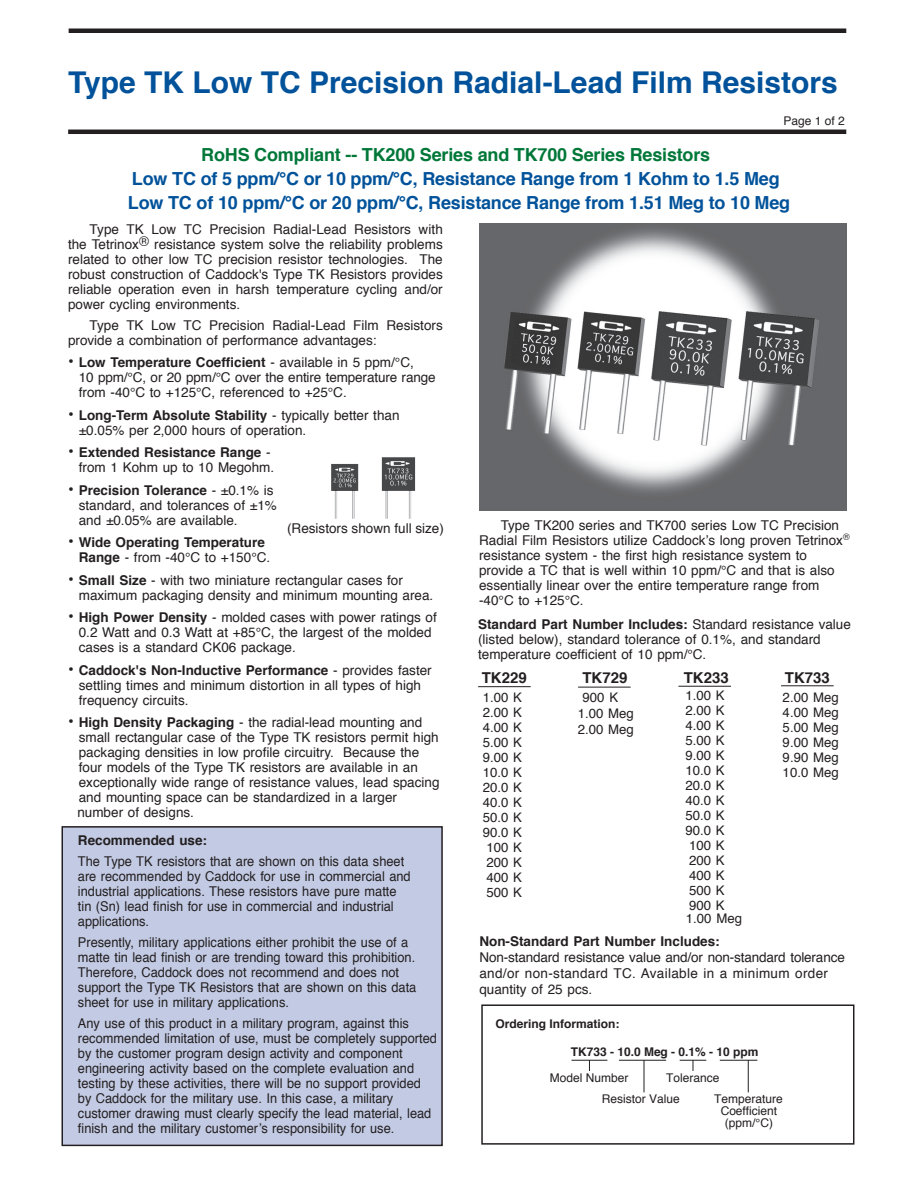
<style>
.page{position:relative;width:918px;height:1188px;background:#fff}
.page>*{position:absolute;margin:0;border:0;box-sizing:border-box;transform-origin:0 0}
.t1{font:700 30px "Helvetica";color:#01529a}
.t2{font:700 18px "Helvetica";letter-spacing:-.01em;color:#01529a}
.t3{font:700 18px "Helvetica";letter-spacing:-.01em;color:#007738}
.t4{font:700 15px "Helvetica";color:#231f20}
.t5{font:13.5px/15px "Helvetica";color:#231f20}
.t6{font:13.5px/15px "Helvetica";color:#231f20;scale:.95 1}
.t7{font:700 13.5px/15px "Helvetica";color:#231f20;text-align:right}
.t8{font:13.2px/15px "Helvetica";color:#231f20;text-align:justify}
.t9{font:12px/12.1px "Helvetica";color:#231f20}
.t10{font:700 12px "Helvetica";color:#231f20}
.s1{font-weight:700;font-size:16.5px}
.s2{font-weight:700}
.s3{font-size:16.5px}
.s4{font-weight:400}
</style>
<div class="page">
<div style="left:481px;top:1004px;width:373px;height:141px;border:2px solid #231f20"></div>
<hr style="left:720px;top:1060px;width:37px;height:1px;background:#231f20">
<hr style="left:571px;top:1060px;width:36px;height:1px;background:#231f20">
<svg style="left:680px;top:1060px;width:26px;height:11px"></svg>
<hr style="left:644px;top:1060px;width:1px;height:32px;background:#231f20">
<hr style="left:748px;top:1060px;width:1px;height:32px;background:#231f20">
<hr style="left:619px;top:1060px;width:47px;height:1px;background:#231f20">
<div style="left:69px;top:28px;width:777px;height:5px;background:#231f20"></div>
<hr style="left:68px;top:130px;width:778px;height:4px;background:#231f20">
<img style="left:479px;top:223px;width:367px;height:287px">
<img style="left:331px;top:457px;width:85px;height:62px">
<hr style="left:478px;top:686px;width:53px;height:1px;background:#231f20">
<hr style="left:578px;top:687px;width:53px;height:1px;background:#231f20">
<hr style="left:781px;top:685px;width:53px;height:1px;background:#231f20">
<hr style="left:678px;top:686px;width:53px;height:1px;background:#231f20">
<div style="left:62px;top:827px;width:380px;height:318px;background:#c3cbe4"></div>
<div style="left:62px;top:826px;width:381px;height:320px;border:2px solid #231f20"></div>
<h1 class="t1" style="left:68px;top:58px;width:771px">Type TK Low TC Precision Radial-Lead Film Resistors</h1>
<p class="t9" style="left:784px;top:115px;width:63px">Page 1 of 2</p>
<h2 class="t3" style="left:201px;top:140px;width:511px">RoHS Compliant -- TK200 Series and TK700 Series Resistors</h2>
<h2 class="t2" style="left:132px;top:164px;width:649px">Low TC of 5 ppm/°C or 10 ppm/°C, Resistance Range from 1 Kohm to 1.5 Meg</h2>
<p class="t5" style="left:68px;top:222px;width:376px;text-align:justify;text-indent:22px">Type TK Low TC Precision Radial-Lead Resistors with the Tetrinox® resistance system solve the reliability problems related to other low TC precision resistor technologies. The robust construction of Caddock's Type TK Resistors provides reliable operation even in harsh temperature cycling and/or power cycling environments.</p>
<p class="t5" style="left:68px;top:318px;width:376px;text-indent:22px">Type TK Low TC Precision Radial-Lead Film Resistors provide a combination of performance advantages:</p>
<p class="t5" style="left:79px;top:355px;width:358px;text-indent:-11px"><span class="s1">•</span> <span class="s2">Low Temperature Coefficient</span> - available in 5 ppm/°C,<br>10 ppm/°C, or 20 ppm/°C over the entire temperature range from -40°C to +125°C, referenced to +25°C.</p>
<p class="t5" style="left:79px;top:408px;width:322px;text-indent:-11px"><span class="s1">•</span> <span class="s2">Long-Term Absolute Stability</span> - typically better than ±0.05% per 2,000 hours of operation.</p>
<p class="t7" style="left:68px;top:445px;width:208px"><span class="s3">•</span> Extended Resistance Range <span class="s4">- from 1 Kohm up to 10 Megohm.</span></p>
<p class="t5" style="left:79px;top:483px;width:200px;text-indent:-11px"><span class="s1">•</span> <span class="s2">Precision Tolerance</span> - ±0.1% is standard, and tolerances of ±1% and ±0.05% are available.</p>
<p class="t7" style="left:79px;top:535px;width:193px;text-align:left;text-indent:-11px"><span class="s3">•</span> Wide Operating Temperature<br>Range <span class="s4">- from -40°C to +150°C.</span></p>
<p class="t5" style="left:79px;top:573px;width:356px;text-indent:-11px"><span class="s1">•</span> <span class="s2">Small Size</span> - with two miniature rectangular cases for maximum packaging density and minimum mounting area.</p>
<p class="t5" style="left:79px;top:610px;width:360px;text-indent:-11px"><span class="s1">•</span> <span class="s2">High Power Density</span> - molded cases with power ratings of<br>0.2 Watt and 0.3 Watt at +85°C, the largest of the molded cases is a standard CK06 package.</p>
<p class="t5" style="left:79px;top:663px;width:354px;text-indent:-11px"><span class="s1">•</span> <span class="s2">Caddock's Non-Inductive Performance</span> - provides faster settling times and minimum distortion in all types of high frequency circuits.</p>
<p class="t5" style="left:77px;top:715px;width:364px;text-indent:-9px"><span class="s1">•</span> <span class="s2">High Density Packaging</span> - the radial-lead mounting and small rectangular case of the Type TK resistors permit high packaging densities in low profile circuitry. Because the four models of the Type TK resistors are available in an exceptionally wide range of resistance values, lead spacing and mounting space can be standardized in a larger number of designs.</p>
<h2 class="t2" style="left:128px;top:189px;width:664px">Low TC of 10 ppm/°C or 20 ppm/°C, Resistance Range from 1.51 Meg to 10 Meg</h2>
<p class="t5" style="left:479px;top:518px;width:372px;text-indent:22px">Type TK200 series and TK700 series Low TC Precision Radial Film Resistors utilize Caddock’s long proven Tetrinox<sup>® </sup>resistance system - the first high resistance system to provide a TC that is well within 10 ppm/°C and that is also essentially linear over the entire temperature range from -40°C to +125°C.</p>
<p class="t5" style="left:287px;top:521px;width:158px">(Resistors shown full size)</p>
<p class="t5" style="left:478px;top:617px;width:374px"><span class="s2">Standard Part Number Includes:</span> Standard resistance value (listed below), standard tolerance of 0.1%, and standard temperature coefficient of 10 ppm/°C.</p>
<p class="t8" style="left:483px;top:690px;width:41px">1.00 K 2.00 K 4.00 K 5.00 K 9.00 K 10.0 K 20.0 K 40.0 K 50.0 K 90.0 K 100 K 200 K 400 K 500 K</p>
<p class="t4" style="left:482px;top:666px;width:47px">TK229</p>
<p class="t4" style="left:582px;top:666px;width:47px">TK729</p>
<p class="t4" style="left:684px;top:666px;width:47px">TK233</p>
<p class="t4" style="left:785px;top:666px;width:47px">TK733</p>
<p class="t8" style="left:685px;top:688px;width:41px">1.00 K 2.00 K 4.00 K 5.00 K 9.00 K 10.0 K 20.0 K 40.0 K 50.0 K 90.0 K 100 K 200 K 400 K 500 K 900 K</p>
<p class="t8" style="left:578px;top:690px;width:58px;line-height:16px;text-align:left;text-indent:5px">900 K<br>1.00 Meg<br>2.00 Meg</p>
<p class="t8" style="left:783px;top:690px;width:58px">2.00 Meg 4.00 Meg 5.00 Meg 9.00 Meg 9.90 Meg 10.0 Meg</p>
<p class="t7" style="left:78px;top:833px;width:131px">Recommended use:</p>
<p class="t6" style="left:78px;top:854px;width:352px">The Type TK resistors that are shown on this data sheet are recommended by Caddock for use in commercial and industrial applications. These resistors have pure matte tin (Sn) lead finish for use in commercial and industrial applications.</p>
<p class="t6" style="left:78px;top:935px;width:358px">Presently, military applications either prohibit the use of a matte tin lead finish or are trending toward this prohibition.<br>Therefore, Caddock does not recommend and does not support the Type TK Resistors that are shown on this data sheet for use in military applications.</p>
<p class="t6" style="left:78px;top:1016px;width:379px">Any use of this product in a military program, against this recommended limitation of use, must be completely supported by the customer program design activity and component engineering activity based on the complete evaluation and testing by these activities, there will be no support provided by Caddock for the military use. In this case, a military customer drawing must clearly specify the lead material, lead finish and the military customer’s responsibility for use.</p>
<p class="t8" style="left:686px;top:911px;width:58px">1.00 Meg</p>
<p class="t7" style="left:479px;top:934px;width:242px">Non-Standard Part Number Includes:</p>
<p class="t5" style="left:479px;top:949px;width:367px;line-height:16.2px">Non-standard resistance value and/or non-standard tolerance and/or non-standard TC. Available in a minimum order quantity of 25 pcs.</p>
<p class="t10" style="left:495px;top:1014px;width:126px">Ordering Information:</p>
<p class="t10" style="left:571px;top:1042px;width:189px">TK733 - 10.0 Meg - 0.1% - 10 ppm</p>
<p class="t9" style="left:550px;top:1072px;width:80px">Model Number</p>
<p class="t9" style="left:602px;top:1067px;width:119px;line-height:21.1px;text-indent:64px">Tolerance<br>Resistor Value</p>
<p class="t9" style="left:714px;top:1093px;width:70px;text-align:center">Temperature<br>Coefficient (ppm/°C)</p>
</div>
